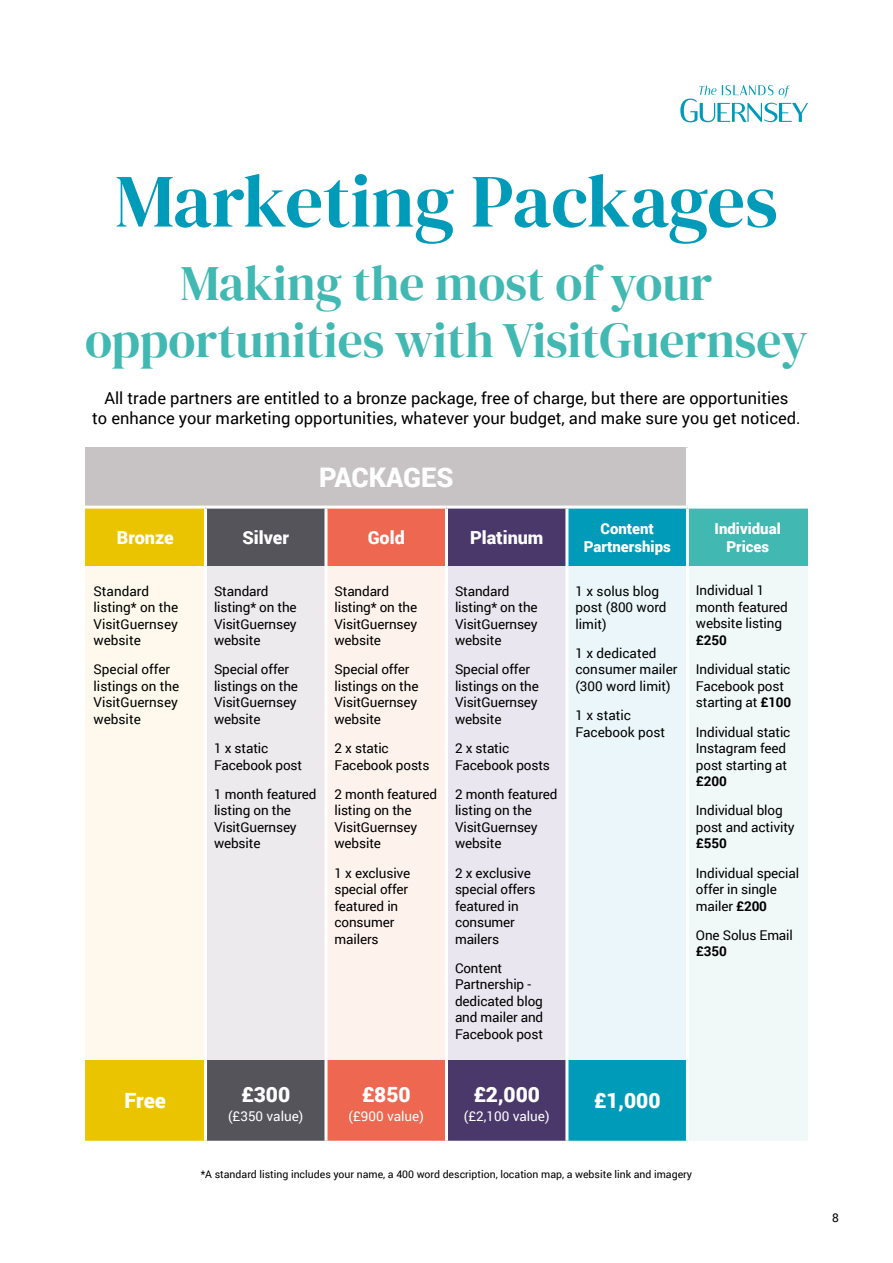
<style>
.page{position:relative;width:893px;height:1263px;background:#fff}
.page>*{position:absolute;margin:0;border:0;box-sizing:border-box;transform-origin:0 0}
.t1{font:75px "DM Serif Display";letter-spacing:-.005em;color:#009bb8}
.t2{font:49.5px/57px "DM Serif Display";color:#42b8b2;text-align:center}
.t3{font:900 27px "Roboto";color:#fff}
.t4{font:900 21px "Roboto";color:#fff}
.t5{font:900 18px "Roboto";color:#fff}
.t6{font:16.5px/19.5px "Roboto";color:#000;text-align:center}
.t7{font:900 15px/18px "Roboto";color:#fff;text-align:center}
.t8{font:13.5px/16.5px "Roboto";letter-spacing:-.01em;color:#000}
.t9{font:13.5px "Roboto";color:#fff}
.t10{font:700 13.5px "Roboto";letter-spacing:-.01em;color:#000}
.t11{font:12px "Roboto";color:#000}
.t12{font:10.5px "Roboto";color:#000}
.s1{font-weight:700}
</style>
<div class="page">
<div style="left:85px;top:448px;width:602px;height:59px;background:#c7c3c5"></div>
<div style="left:85px;top:509px;width:119px;height:632px;background:#ebc400"></div>
<div style="left:207px;top:509px;width:117px;height:632px;background:#56545b"></div>
<div style="left:327px;top:509px;width:118px;height:632px;background:#ed6751"></div>
<div style="left:448px;top:509px;width:117px;height:632px;background:#4a386b"></div>
<div style="left:568px;top:509px;width:118px;height:632px;background:#009bb8"></div>
<div style="left:687px;top:507px;width:121px;height:60px;background:#42b8b2"></div>
<div style="left:85px;top:567px;width:121px;height:493px;background:#fef9ec"></div>
<div style="left:206px;top:567px;width:120px;height:493px;background:#eceaec"></div>
<div style="left:326px;top:567px;width:120px;height:493px;background:#fef2ed"></div>
<div style="left:446px;top:567px;width:121px;height:493px;background:#e9e6ef"></div>
<div style="left:567px;top:567px;width:120px;height:493px;background:#eaf6f9"></div>
<div style="left:687px;top:567px;width:121px;height:574px;background:#f1f9f8"></div>
<hr style="left:686px;top:448px;width:3px;height:58px;background:#fff">
<hr style="left:686px;top:509px;width:3px;height:58px;background:#fff">
<hr style="left:204px;top:567px;width:3px;height:493px;background:#fff">
<hr style="left:324px;top:567px;width:3px;height:493px;background:#fff">
<hr style="left:445px;top:567px;width:3px;height:493px;background:#fff">
<hr style="left:565px;top:567px;width:3px;height:493px;background:#fff">
<hr style="left:686px;top:567px;width:3px;height:493px;background:#fff">
<hr style="left:686px;top:1060px;width:3px;height:81px;background:#fff">
<hr style="left:85px;top:506px;width:121px;height:3px;background:#fff">
<hr style="left:206px;top:506px;width:120px;height:3px;background:#fff">
<hr style="left:326px;top:506px;width:120px;height:3px;background:#fff">
<hr style="left:446px;top:506px;width:121px;height:3px;background:#fff">
<hr style="left:567px;top:506px;width:120px;height:3px;background:#fff">
<hr style="left:687px;top:506px;width:121px;height:3px;background:#fff">
<svg style="left:680px;top:85px;width:128px;height:37px"></svg>
<h1 class="t1" style="left:115px;top:158px;width:664px">Marketing Packages</h1>
<h2 class="t2" style="left:85px;top:255px;width:724px">Making the most of your opportunities with VisitGuernsey</h2>
<p class="t6" style="left:92px;top:388px;width:710px">All trade partners are entitled to a bronze package, free of charge, but there are opportunities<br>to enhance your marketing opportunities, whatever your budget, and make sure you get noticed.</p>
<h3 class="t3" style="left:319px;top:459px;width:136px">PACKAGES</h3>
<h3 class="t5" style="left:117px;top:524px;width:58px">Bronze</h3>
<h3 class="t5" style="left:242px;top:524px;width:48px">Silver</h3>
<h3 class="t5" style="left:368px;top:524px;width:39px">Gold</h3>
<h3 class="t5" style="left:470px;top:524px;width:75px">Platinum</h3>
<p class="t7" style="left:584px;top:519px;width:89px">Content<br>Partnerships</p>
<p class="t7" style="left:715px;top:519px;width:68px">Individual<br>Prices</p>
<p class="t8" style="left:94px;top:582px;width:86px">Standard listing* on the<br>VisitGuernsey website</p>
<p class="t8" style="left:94px;top:661px;width:87px">Special offer listings on the<br>VisitGuernsey website</p>
<p class="t8" style="left:696px;top:582px;width:93px">Individual 1 month featured website listing</p>
<p class="t10" style="left:696px;top:631px;width:32px">£250</p>
<p class="t8" style="left:696px;top:661px;width:97px">Individual static<br>Facebook post starting at <span class="s1">£100</span></p>
<p class="t8" style="left:696px;top:723px;width:96px">Individual static<br>Instagram feed post starting at</p>
<p class="t10" style="left:696px;top:772px;width:32px">£200</p>
<p class="t8" style="left:696px;top:802px;width:100px">Individual blog post and activity</p>
<p class="t10" style="left:696px;top:834px;width:32px">£550</p>
<p class="t8" style="left:696px;top:864px;width:105px">Individual special offer in single mailer <span class="s1">£200</span></p>
<p class="t8" style="left:696px;top:926px;width:98px">One Solus Email</p>
<p class="t10" style="left:696px;top:942px;width:32px">£350</p>
<p class="t8" style="left:575px;top:582px;width:93px">1 x solus blog post (800 word limit)</p>
<p class="t8" style="left:575px;top:644px;width:103px">1 x dedicated consumer mailer (300 word limit)</p>
<p class="t8" style="left:575px;top:706px;width:91px">1 x static<br>Facebook post</p>
<p class="t8" style="left:455px;top:582px;width:84px">Standard listing* on the<br>VisitGuernsey website</p>
<p class="t8" style="left:455px;top:661px;width:85px">Special offer listings on the<br>VisitGuernsey website</p>
<p class="t8" style="left:455px;top:739px;width:97px">2 x static<br>Facebook posts</p>
<p class="t8" style="left:455px;top:785px;width:104px">2 month featured listing on the<br>VisitGuernsey website</p>
<p class="t8" style="left:455px;top:864px;width:82px">2 x exclusive special offers featured in consumer mailers</p>
<p class="t8" style="left:455px;top:959px;width:90px">Content<br>Partnership - dedicated blog and mailer and<br>Facebook post</p>
<p class="t8" style="left:334px;top:582px;width:84px">Standard listing* on the<br>VisitGuernsey website</p>
<p class="t8" style="left:334px;top:661px;width:85px">Special offer listings on the<br>VisitGuernsey website</p>
<p class="t8" style="left:334px;top:739px;width:97px">2 x static<br>Facebook posts</p>
<p class="t8" style="left:334px;top:785px;width:104px">2 month featured listing on the<br>VisitGuernsey website</p>
<p class="t8" style="left:334px;top:864px;width:77px">1 x exclusive special offer featured in consumer mailers</p>
<p class="t8" style="left:214px;top:582px;width:84px">Standard listing* on the<br>VisitGuernsey website</p>
<p class="t8" style="left:214px;top:661px;width:85px">Special offer listings on the<br>VisitGuernsey website</p>
<p class="t8" style="left:214px;top:740px;width:90px">1 x static<br>Facebook post</p>
<p class="t8" style="left:214px;top:785px;width:104px">1 month featured listing on the<br>VisitGuernsey website</p>
<h3 class="t4" style="left:124px;top:1086px;width:43px">Free</h3>
<h3 class="t4" style="left:241px;top:1079px;width:51px">£300</h3>
<p class="t9" style="left:228px;top:1107px;width:77px">(£350 value)</p>
<h3 class="t4" style="left:362px;top:1079px;width:51px">£850</h3>
<p class="t9" style="left:349px;top:1107px;width:77px">(£900 value)</p>
<h3 class="t4" style="left:473px;top:1079px;width:68px">£2,000</h3>
<p class="t9" style="left:464px;top:1107px;width:87px">(£2,100 value)</p>
<h3 class="t4" style="left:594px;top:1086px;width:68px">£1,000</h3>
<p class="t12" style="left:201px;top:1167px;width:493px">*A standard listing includes your name, a 400 word description, location map, a website link and imagery</p>
<p class="t11" style="left:832px;top:1209px;width:8px">8</p>
</div>
